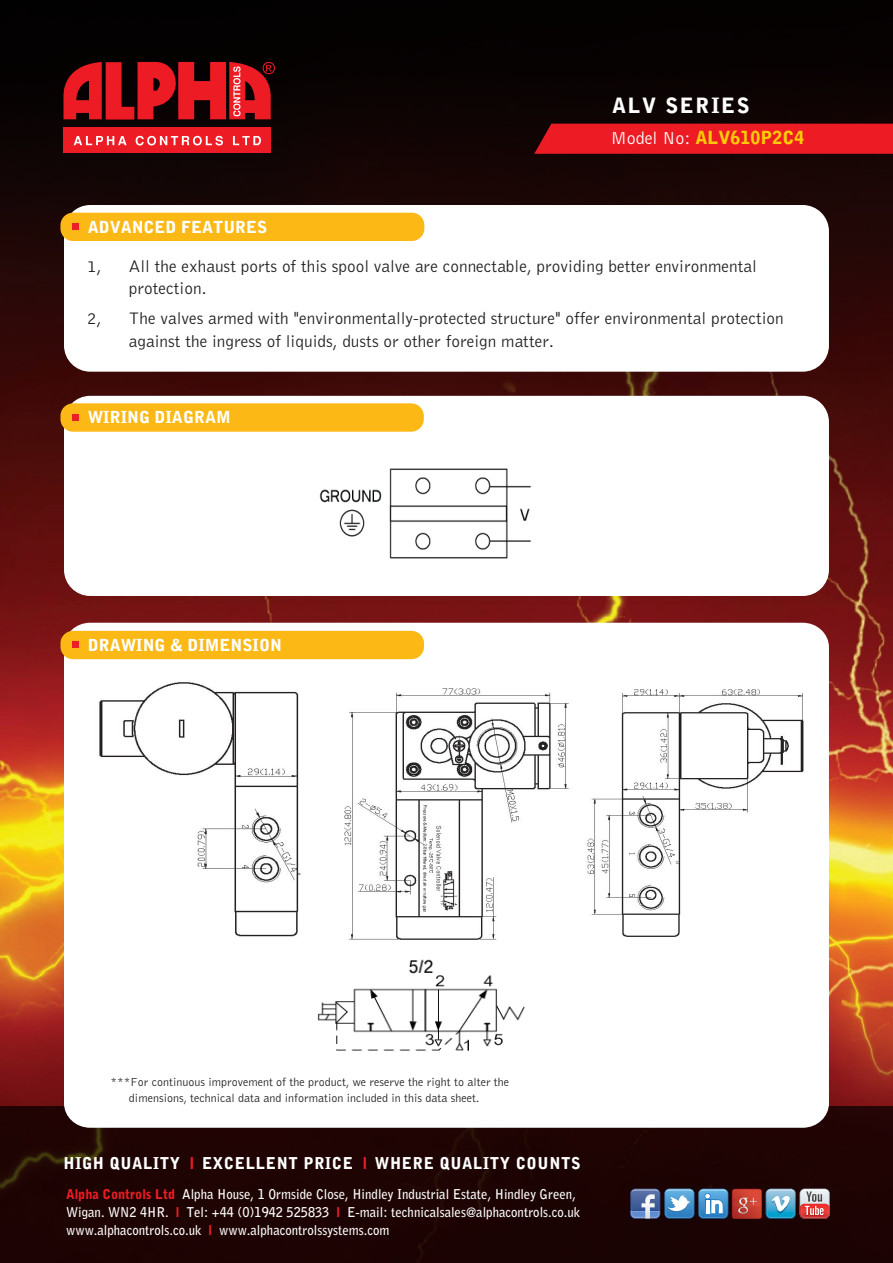
<style>
.page{position:relative;width:893px;height:1263px;background:#fff}
.page>*{position:absolute;margin:0;border:0;box-sizing:border-box;transform-origin:0 0}
.t1{font:900 21px "Bell Gothic";letter-spacing:.08em;color:#fff}
.t2{font:900 18px "Bell Gothic";color:#ffcb07}
.t3{font:300 17.25px/22.5px "Bell Gothic";color:#221f20}
.t4{font:900 16.5px "Bell Gothic";color:#fff}
.t5{font:900 16.2px "Bell Gothic";letter-spacing:.04em;color:#fff;scale:.95 1}
.t6{font:700 13.5px/18px "Bell Gothic";color:#fff;scale:.95 1}
.t7{font:300 12px/16.5px "Bell Gothic";color:#221f20}
.s1{font-weight:300;color:#fff}
.s2{color:#ed1c24}
.s3{font-weight:900;color:#ed1c24}
</style>
<div class="page">
<img style="left:0;top:644px;width:893px;height:462px">
<div style="left:0;top:1106px;width:893px;height:157px;background:#1e0303"></div>
<img style="left:630px;top:1188px;width:200px;height:31px">
<div style="left:0;top:0;width:893px;height:644px;background:linear-gradient(to bottom,#000,#781614)"></div>
<div style="left:63px;top:128px;width:208px;height:25px;background:#ed1c24"></div>
<svg style="left:74px;top:136px;width:53px;height:9px"></svg>
<svg style="left:136px;top:136px;width:87px;height:9px"></svg>
<svg style="left:60px;top:62px;width:215px;height:58px"></svg>
<svg style="left:233px;top:136px;width:28px;height:9px"></svg>
<div style="left:64px;top:205px;width:765px;height:167px;background:#fff;border-radius:26px"></div>
<div style="left:64px;top:623px;width:765px;height:505px;background:#fff;border-radius:25px"></div>
<div style="left:64px;top:396px;width:765px;height:200px;background:#fff;border-radius:26px"></div>
<div style="left:60px;top:213px;width:364px;height:28px;background:#fcb815;border-radius:13px"></div>
<div style="left:72px;top:223px;width:7px;height:7px;background:#ea2026"></div>
<div style="left:60px;top:403px;width:364px;height:29px;background:#fcb815;border-radius:13px"></div>
<div style="left:72px;top:414px;width:7px;height:7px;background:#ea2026"></div>
<div style="left:60px;top:631px;width:364px;height:28px;background:#fcb815;border-radius:13px"></div>
<div style="left:72px;top:641px;width:7px;height:7px;background:#ea2026"></div>
<div style="left:534px;top:124px;width:359px;height:30px;background:#ed1c24"></div>
<img style="left:319px;top:468px;width:213px;height:91px">
<img style="left:317px;top:959px;width:208px;height:92px">
<img style="left:587px;top:689px;width:217px;height:248px">
<img style="left:99px;top:682px;width:202px;height:255px">
<img style="left:344px;top:688px;width:225px;height:252px">
<p class="t1" style="left:612px;top:93px;width:139px">ALV SERIES</p>
<p class="t4" style="left:88px;top:217px;width:181px">ADVANCED FEATURES</p>
<p class="t2" style="left:611px;top:127px;width:195px"><span class="s1">Model No:</span> ALV610P2C4</p>
<p class="t3" style="left:87px;top:255px;width:16px">1,</p>
<p class="t3" style="left:129px;top:255px;width:629px">All the exhaust ports of this spool valve are connectable, providing better environmental protection.</p>
<p class="t3" style="left:87px;top:308px;width:16px">2,</p>
<p class="t3" style="left:129px;top:308px;width:656px">The valves armed with "environmentally-protected structure" offer environmental protection against the ingress of liquids, dusts or other foreign matter.</p>
<p class="t4" style="left:88px;top:408px;width:144px">WIRING DIAGRAM</p>
<p class="t4" style="left:88px;top:635px;width:196px">DRAWING &amp; DIMENSION</p>
<p class="t7" style="left:129px;top:1074px;width:382px;text-indent:-19px">***For continuous improvement of the product, we reserve the right to alter the dimensions, technical data and information included in this data sheet.</p>
<p class="t5" style="left:64px;top:1153px;width:546px">HIGH QUALITY <span class="s2">l</span> EXCELLENT PRICE <span class="s2">l</span> WHERE QUALITY COUNTS</p>
<p class="t6" style="left:66px;top:1185px;width:543px"><span class="s3">Alpha Controls Ltd</span> Alpha House, 1 Ormside Close, Hindley Industrial Estate, Hindley Green,<br>Wigan. WN2 4HR. <span class="s3">l</span> Tel: +44 (0)1942 525833 <span class="s3">l</span> E-mail: technicalsales@alphacontrols.co.uk www.alphacontrols.co.uk <span class="s3">l</span> www.alphacontrolssystems.com</p>
</div>
